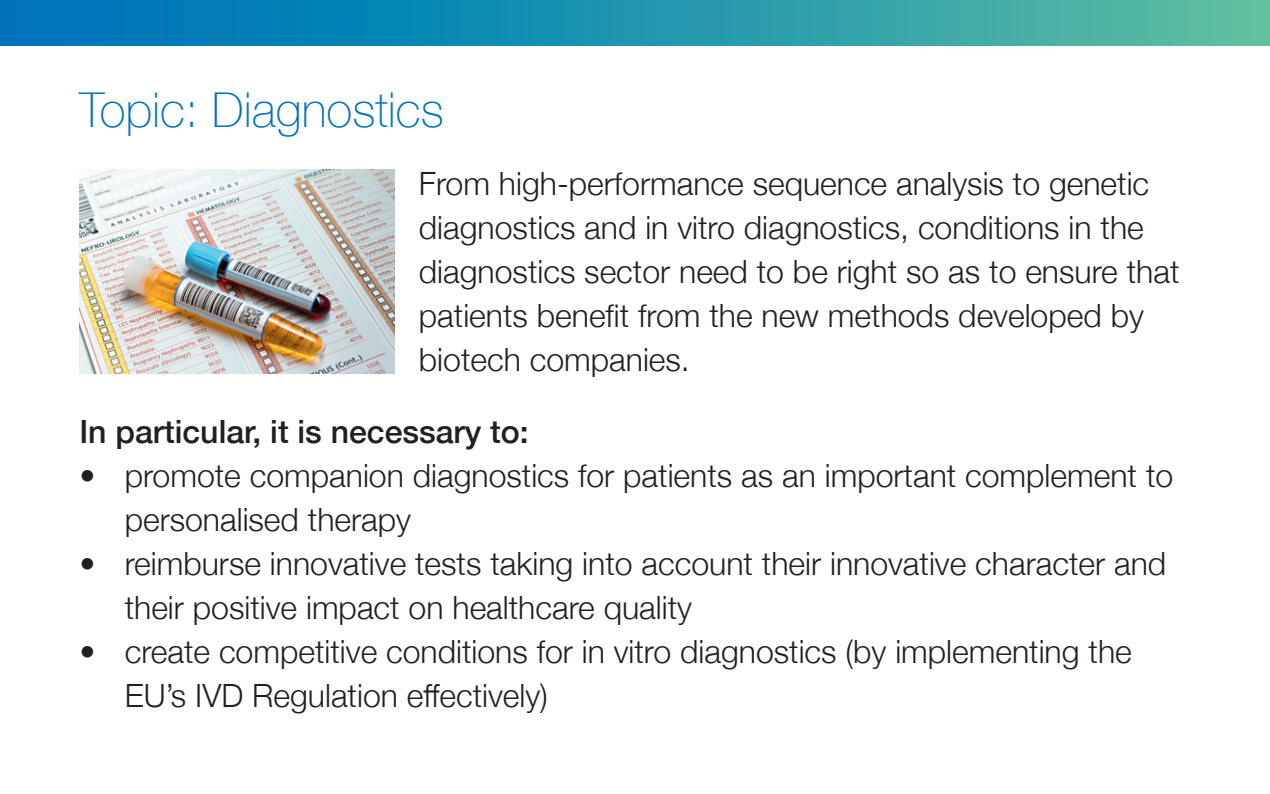
<style>
.page{position:relative;width:1270px;height:794px;background:#fff}
.page>*{position:absolute;margin:0;border:0;box-sizing:border-box;transform-origin:0 0}
.t1{font:100 48px "Helvetica Neue";color:#0072bc}
.t2{font:300 32px/44px "Helvetica Neue";color:#231f20}
.t3{font:500 32px "Helvetica Neue";color:#231f20}
</style>
<div class="page">
<div style="left:0;top:0;width:1270px;height:45px;background:linear-gradient(to right,#006fbd,#59bea0)"></div>
<img style="left:79px;top:169px;width:315px;height:204px">
<h1 class="t1" style="left:79px;top:74px;width:366px">Topic: Diagnostics</h1>
<p class="t2" style="left:419px;top:159px;width:762px">From high-performance sequence analysis to genetic diagnostics and in vitro diagnostics, conditions in the diagnostics sector need to be right so as to ensure that patients benefit from the new methods developed by biotech companies.</p>
<p class="t3" style="left:79px;top:406px;width:451px">In particular, it is necessary to:</p>
<p class="t2" style="left:125px;top:451px;width:1050px;text-indent:-45px">• promote companion diagnostics for patients as an important complement to personalised therapy</p>
<p class="t2" style="left:125px;top:539px;width:1043px;text-indent:-45px">• reimburse innovative tests taking into account their innovative character and their positive impact on healthcare quality</p>
<p class="t2" style="left:125px;top:627px;width:1009px;text-indent:-45px">• create competitive conditions for in vitro diagnostics (by implementing the<br>EU’s IVD Regulation effectively)</p>
</div>
